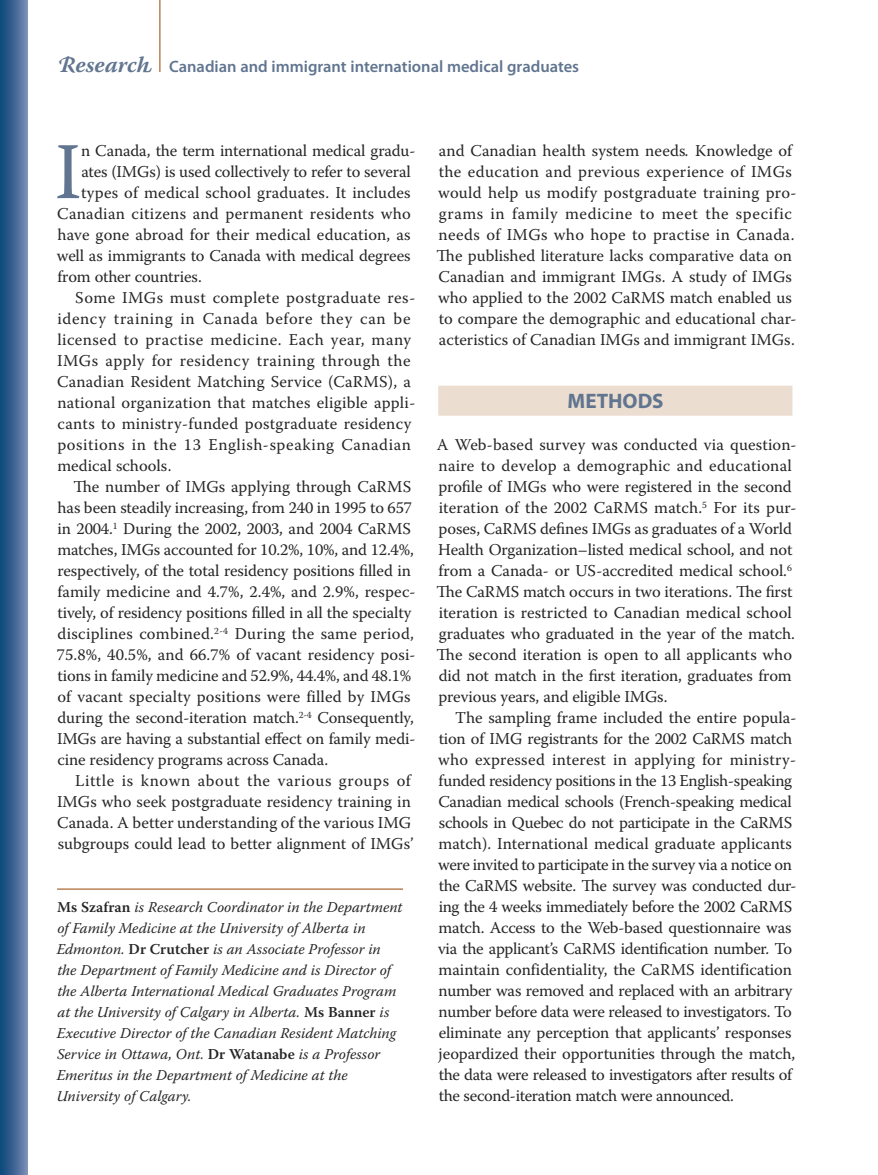
<style>
.page{position:relative;width:878px;height:1175px;background:#fff}
.page>*{position:absolute;margin:0;border:0;box-sizing:border-box;transform-origin:0 0}
.MainDropCap{font:80.25px "Warnock Pro";color:#617590}
.HeadOne{font:700 21px "Myriad Pro";color:#617590}
.Paragraph{font:16.5px/21px "Warnock Pro";color:#272525}
.MainText{font:16.5px/21px "Warnock Pro";letter-spacing:-.005em;color:#272525}
.Paragraph-2{font:16.5px/21px "Warnock Pro";letter-spacing:.025em;color:#272525}
.MainDropCap-2{font:16.5px "Warnock Pro";color:#272525}
.RunningHeadLeft{font:600 16.5px "Myriad Pro";color:#617590}
.Biography{font:italic 15px/21px "Warnock Pro";color:#272525}
.s1{font-family:"Warnock Pro";font-weight:700;font-style:italic;font-size:22.5px}
.s2{font-weight:600;font-style:normal}
.s3{font-style:italic}
</style>
<div class="page">
<svg style="left:0;top:0;width:27px;height:1174px;background:#3f6694"></svg>
<hr style="left:159px;top:0;width:1px;height:72px;background:#b98257">
<div style="left:438px;top:386px;width:354px;height:30px;background:#ebddcf"></div>
<hr style="left:57px;top:888px;width:346px;height:2px;background:#b98257">
<p class="RunningHeadLeft" style="left:57px;top:57px;width:523px"><span class="s1">Research</span> Canadian and immigrant international medical graduates</p>
<p class="MainDropCap" style="left:55px;top:123px;width:28px">I</p>
<p class="MainDropCap-2" style="left:81px;top:141px;width:336px">n Canada, the term international medical gradu-</p>
<p class="MainDropCap-2" style="left:81px;top:162px;width:331px">ates (IMGs) is used collectively to refer to several</p>
<p class="MainDropCap-2" style="left:81px;top:183px;width:331px">types of medical school graduates. It includes</p>
<p class="MainDropCap-2" style="left:57px;top:204px;width:355px">Canadian citizens and permanent residents who</p>
<p class="MainDropCap-2" style="left:57px;top:225px;width:354px">have gone abroad for their medical education, as</p>
<p class="MainDropCap-2" style="left:57px;top:246px;width:355px">well as immigrants to Canada with medical degrees</p>
<p class="MainDropCap-2" style="left:57px;top:267px;width:146px">from other countries.</p>
<p class="Paragraph-2" style="left:57px;top:287px;width:360px;text-indent:18px">Some IMGs must complete postgraduate res&shy;idency training in Canada before they can be licensed to practise medicine. Each year, many IMGs apply for residency training through the Canadian Resident Matching Service (CaRMS), a national organization that matches eligible appli&shy;cants to ministry-funded postgraduate residency positions in the 13 English-speaking Canadian medical schools.</p>
<p class="Paragraph" style="left:57px;top:476px;width:360px;text-indent:17px">The number of IMGs applying through CaRMS has been steadily increasing, from 240 in 1995 to 657 in 2004.<sup>1</sup> During the 2002, 2003, and 2004 CaRMS matches, IMGs accounted for 10.2%, 10%, and 12.4%, respectively, of the total residency positions filled in family medicine and 4.7%, 2.4%, and 2.9%, respec&shy;tively, of residency positions filled in all the specialty disciplines combined.<sup>2-4</sup> During the same period, 75.8%, 40.5%, and 66.7% of vacant residency posi&shy;tions in family medicine and 52.9%, 44.4%, and 48.1% of vacant specialty positions were filled by IMGs during the second-iteration match.<sup>2-4</sup> Consequently, IMGs are having a substantial effect on family medi&shy;cine residency programs across Canada.</p>
<p class="Paragraph" style="left:57px;top:770px;width:358px;text-indent:18px">Little is known about the various groups of IMGs who seek postgraduate residency training in Canada. A better understanding of the various IMG subgroups could lead to better alignment of IMGs’</p>
<p class="Biography" style="left:57px;top:896px;width:347px"><span class="s2">Ms Szafran</span> is Research Coordinator in the Department of Family Medicine at the University of Alberta in Edmonton. <span class="s2">Dr Crutcher</span> is an Associate Professor in the Department of Family Medicine and is Director of the Alberta International Medical Graduates Program at the University of Calgary in Alberta. <span class="s2">Ms Banner</span> is Executive Director of the Canadian Resident Matching Service in Ottawa, Ont. <span class="s2">Dr Watanabe</span> is a Professor Emeritus in the Department of Medicine at the University of Calgary.</p>
<p class="Paragraph" style="left:436px;top:140px;width:361px">and Canadian health system needs<span class="s3">.</span> Knowledge of the education and previous experience of IMGs would help us modify postgraduate training pro&shy;grams in family medicine to meet the specific needs of IMGs who hope to practise in Canada.<br>The published literature lacks comparative data on Canadian and immigrant IMGs. A study of IMGs who applied to the 2002 CaRMS match enabled us to compare the demographic and educational char&shy;acteristics of Canadian IMGs and immigrant IMGs.</p>
<p class="HeadOne" style="left:567px;top:389px;width:97px">METHODS</p>
<p class="MainText" style="left:436px;top:434px;width:361px">A Web-based survey was conducted via question&shy;naire to develop a demographic and educational profile of IMGs who were registered in the second iteration of the 2002 CaRMS match.<sup>5</sup> For its pur&shy;poses, CaRMS defines IMGs as graduates of a World Health Organization–listed medical school, and not from a Canada- or US-accredited medical school.<sup>6<br></sup>The CaRMS match occurs in two iterations. The first iteration is restricted to Canadian medical school graduates who graduated in the year of the match.<br>The second iteration is open to all applicants who did not match in the first iteration, graduates from previous years, and eligible IMGs.</p>
<p class="Paragraph" style="left:438px;top:707px;width:360px;text-indent:17px">The sampling frame included the entire popula&shy;tion of IMG registrants for the 2002 CaRMS match who expressed interest in applying for ministry&shy;funded residency positions in the 13 English-speaking Canadian medical schools (French-speaking medical schools in Quebec do not participate in the CaRMS match). International medical graduate applicants were invited to participate in the survey via a notice on the CaRMS website. The survey was conducted dur&shy;ing the 4 weeks immediately before the 2002 CaRMS match. Access to the Web-based questionnaire was via the applicant’s CaRMS identification number. To maintain confidentiality, the CaRMS identification number was removed and replaced with an arbitrary number before data were released to investigators. To eliminate any perception that applicants’ responses jeopardized their opportunities through the match, the data were released to investigators after results of the second-iteration match were announced.</p>
</div>
